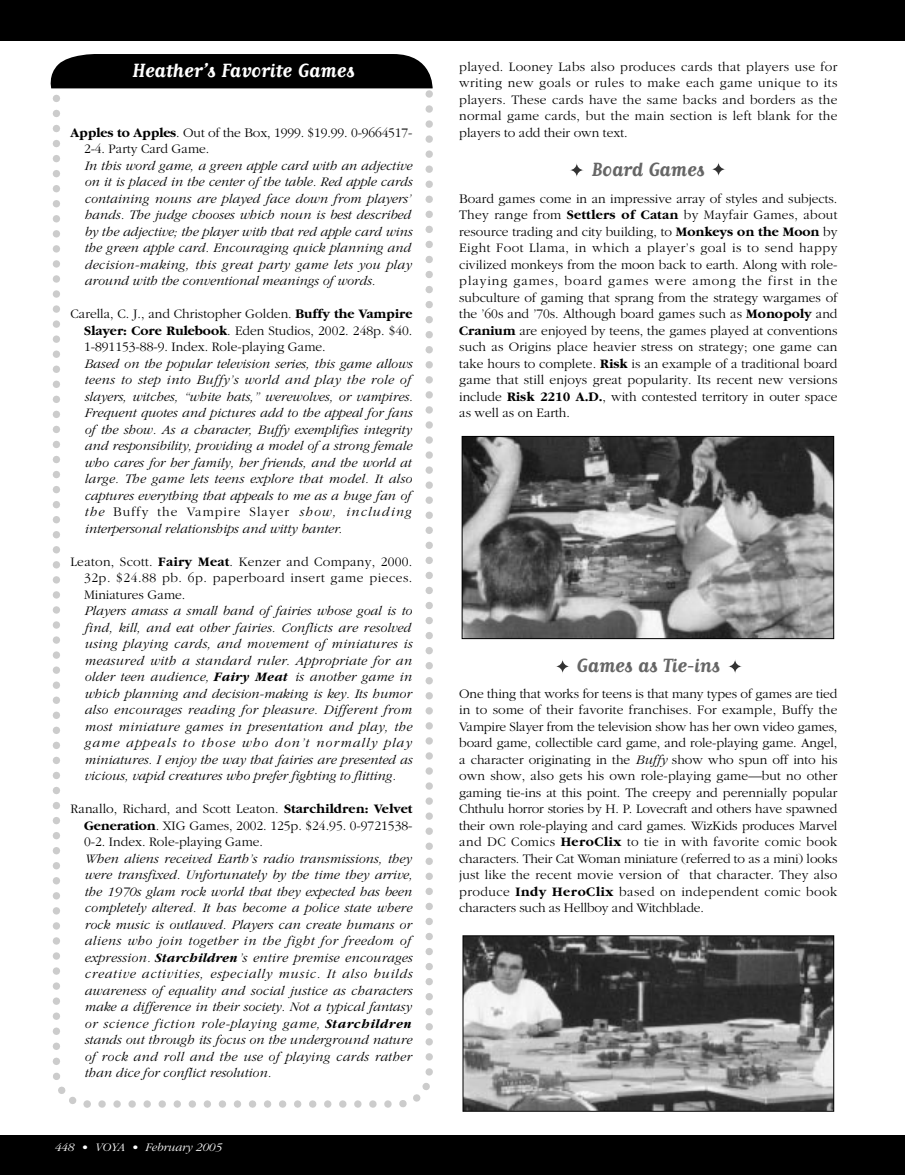
<style>
.page{position:relative;width:905px;height:1175px;background:#fff}
.page>*{position:absolute;margin:0;border:0;box-sizing:border-box;transform-origin:0 0}
.t1{font:700 22.5px "Matrix Script";letter-spacing:-.01em;color:#666}
.t2{font:700 22.5px "Matrix Script";color:#fff}
.t3{font:300 13.5px/16.5px "Garamond";color:#000;text-align:justify}
.t4{font:italic 300 13.5px/16.5px "Garamond";color:#000;text-align:justify}
.t5{font:italic 300 12px "Garamond";color:#fff}
.s1{font-weight:700}
.s2{font-style:normal}
.s3{font-style:italic}
</style>
<div class="page">
<svg style="left:51px;top:88px;width:382px;height:1020px"></svg>
<svg style="left:83px;top:1100px;width:8px;height:7px"></svg>
<div style="left:50px;top:54px;width:383px;height:34px;background:#000"></div>
<svg style="left:569px;top:163px;width:15px;height:14px"></svg>
<svg style="left:711px;top:162px;width:14px;height:14px"></svg>
<img style="left:463px;top:438px;width:369px;height:199px">
<div style="left:461px;top:436px;width:373px;height:203px;border:1px solid #000"></div>
<svg style="left:555px;top:659px;width:14px;height:14px"></svg>
<svg style="left:728px;top:659px;width:14px;height:14px"></svg>
<img style="left:464px;top:937px;width:368px;height:172px">
<div style="left:462px;top:935px;width:372px;height:176px;border:1px solid #000"></div>
<div style="left:0;top:0;width:904px;height:40px;background:#000"></div>
<div style="left:0;top:1135px;width:904px;height:39px;background:#000"></div>
<h1 class="t2" style="left:132px;top:63px;width:224px">Heather’s Favorite Games</h1>
<p class="t3" style="left:84px;top:125px;width:330px;text-indent:-14px"><span class="s1">Apples to Apples</span>. Out of the Box, 1999. $19.99. 0-9664517-<br>2-4. Party Card Game.</p>
<p class="t4" style="left:84px;top:158px;width:329px">In this word game, a green apple card with an adjective on it is placed in the center of the table. Red apple cards containing nouns are played face down from players’ hands. The judge chooses which noun is best described by the adjective; the player with that red apple card wins the green apple card. Encouraging quick planning and decision-making, this great party game lets you play around with the conventional meanings of words.</p>
<p class="t3" style="left:84px;top:307px;width:330px;text-indent:-14px">Carella, C. J., and Christopher Golden. <span class="s1">Buffy the Vampire Slayer: Core Rulebook</span>. Eden Studios, 2002. 248p. $40.<br>1-891153-88-9. Index. Role-playing Game.</p>
<p class="t4" style="left:84px;top:356px;width:329px;text-align:left">Based on the popular television series, this game allows teens to step into Buffy’s world and play the role of slayers, witches, “white hats,” werewolves, or vampires.<br>Frequent quotes and pictures add to the appeal for fans of the show. As a character, Buffy exemplifies integrity and responsibility, providing a model of a strong female who cares for her family, her friends, and the world at large. The game lets teens explore that model. It also captures everything that appeals to me as a huge fan of the <span class="s2">Buffy the Vampire Slayer</span> show, including interpersonal relationships and witty banter.</p>
<p class="t3" style="left:84px;top:554px;width:330px;text-indent:-14px">Leaton, Scott. <span class="s1">Fairy Meat</span>. Kenzer and Company, 2000.<br>32p. $24.88 pb. 6p. paperboard insert game pieces.<br>Miniatures Game.</p>
<p class="t4" style="left:84px;top:604px;width:329px">Players amass a small band of fairies whose goal is to find, kill, and eat other fairies. Conflicts are resolved using playing cards, and movement of miniatures is measured with a standard ruler. Appropriate for an older teen audience, <span class="s1">Fairy Meat</span> is another game in which planning and decision-making is key. Its humor also encourages reading for pleasure. Different from most miniature games in presentation and play, the game appeals to those who don’t normally play miniatures. I enjoy the way that fairies are presented as vicious, vapid creatures who prefer fighting to flitting.</p>
<p class="t3" style="left:84px;top:802px;width:330px;text-indent:-14px">Ranallo, Richard, and Scott Leaton. <span class="s1">Starchildren: Velvet Generation</span>. XIG Games, 2002. 125p. $24.95. 0-9721538- 0-2. Index. Role-playing Game.</p>
<p class="t4" style="left:84px;top:851px;width:330px;text-align:left">When aliens received Earth’s radio transmissions, they were transfixed. Unfortunately by the time they arrive, the 1970s glam rock world that they expected has been completely altered. It has become a police state where rock music is outlawed. Players can create humans or aliens who join together in the fight for freedom of expression. <span class="s1">Starchildren</span>’s entire premise encourages creative activities, especially music. It also builds awareness of equality and social justice as characters make a difference in their society. Not a typical fantasy or science fiction role-playing game, <span class="s1">Starchildren </span>stands out through its focus on the underground nature of rock and roll and the use of playing cards rather than dice for conflict resolution.</p>
<p class="t5" style="left:54px;top:1142px;width:169px">448 • VOYA • February 2005</p>
<p class="t3" style="left:459px;top:59px;width:380px">played. Looney Labs also produces cards that players use for writing new goals or rules to make each game unique to its players. These cards have the same backs and borders as the normal game cards, but the main section is left blank for the players to add their own text.</p>
<h1 class="t1" style="left:592px;top:162px;width:114px">Board Games</h1>
<p class="t3" style="left:459px;top:191px;width:380px">Board games come in an impressive array of styles and subjects.<br>They range from <span class="s1">Settlers of Catan</span> by Mayfair Games, about resource trading and city building, to <span class="s1">Monkeys on the Moon</span> by Eight Foot Llama, in which a player’s goal is to send happy civilized monkeys from the moon back to earth. Along with role&shy;playing games, board games were among the first in the subculture of gaming that sprang from the strategy wargames of the ’60s and ’70s. Although board games such as <span class="s1">Monopoly</span> and <span class="s1">Cranium</span> are enjoyed by teens, the games played at conventions such as Origins place heavier stress on strategy; one game can take hours to complete. <span class="s1">Risk</span> is an example of a traditional board game that still enjoys great popularity. Its recent new versions include <span class="s1">Risk 2210 A.D.</span>, with contested territory in outer space as well as on Earth.</p>
<h1 class="t1" style="left:576px;top:658px;width:145px">Games as Tie-ins</h1>
<p class="t3" style="left:459px;top:686px;width:380px">One thing that works for teens is that many types of games are tied in to some of their favorite franchises. For example, Buffy the Vampire Slayer from the television show has her own video games, board game, collectible card game, and role-playing game. Angel, a character originating in the <span class="s3">Buffy</span> show who spun off into his own show, also gets his own role-playing game—but no other gaming tie-ins at this point. The creepy and perennially popular Chthulu horror stories by H. P. Lovecraft and others have spawned their own role-playing and card games. WizKids produces Marvel and DC Comics <span class="s1">HeroClix</span> to tie in with favorite comic book characters. Their Cat Woman miniature (referred to as a mini) looks just like the recent movie version of that character. They also produce <span class="s1">Indy HeroClix</span> based on independent comic book characters such as Hellboy and Witchblade.</p>
</div>
